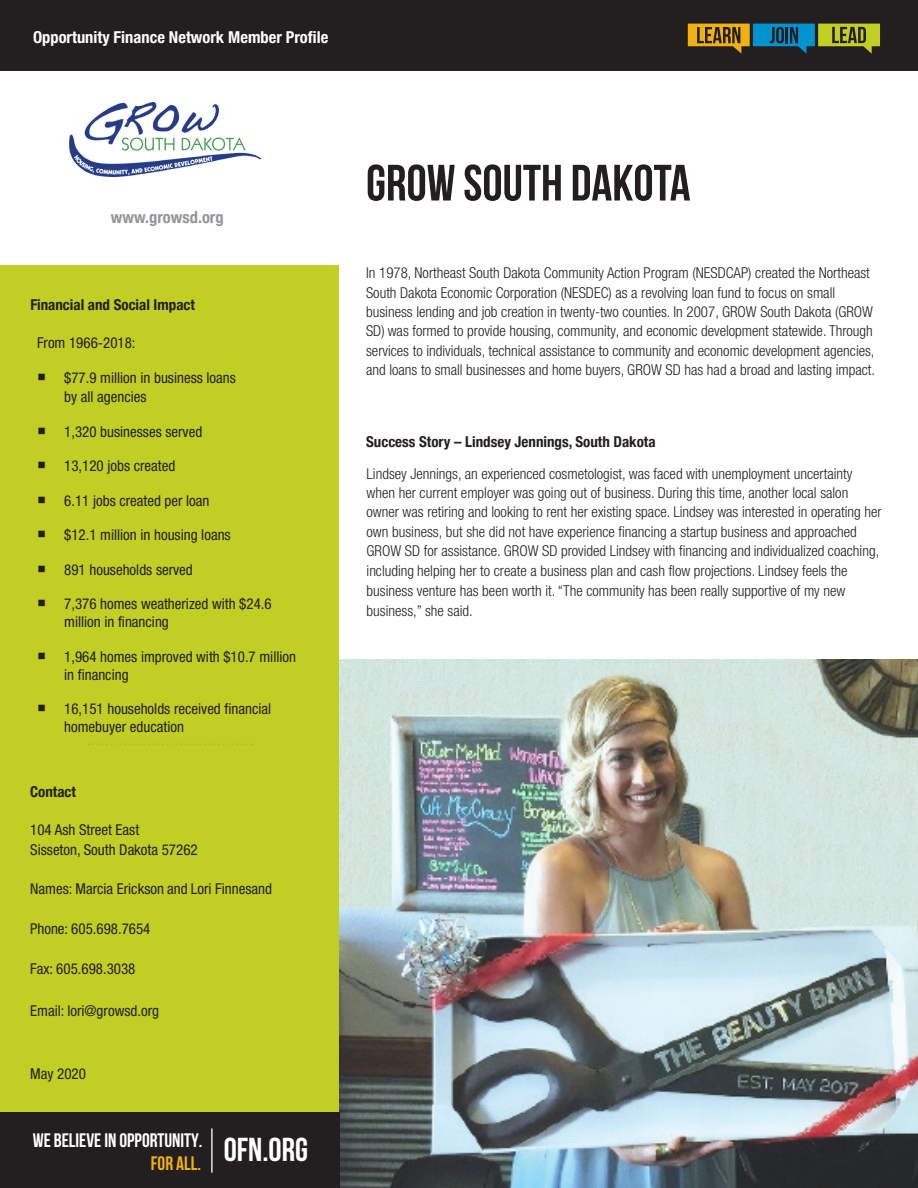
<style>
.page{position:relative;width:918px;height:1188px;background:#fff}
.page>*{position:absolute;margin:0;border:0;box-sizing:border-box;transform-origin:0 0}
.t1{font:51px "Bebas Neue";color:#231f20}
.t2{font:19.5px/23.4px "Bebas Neue";color:#fff}
.t3{font:700 condensed 16.5px "Helvetica Neue LT Std";color:#fff}
.t4{font:700 condensed 16.5px "Helvetica Neue";color:#939598}
.t5{font:300 condensed 15px/19.5px "Helvetica Neue LT Std";color:#231f20}
.t6{font:condensed 15px/18px "Helvetica Neue LT Std";color:#231f20}
.t7{font:700 condensed 15px "Helvetica Neue";color:#231f20}
.s1{color:#efb211}
</style>
<div class="page">
<img style="left:339px;top:660px;width:579px;height:528px">
<div style="left:0;top:266px;width:339px;height:878px;background:#c1ce23"></div>
<div style="left:0;top:0;width:918px;height:70px;background:#231f20"></div>
<svg style="left:688px;top:24px;width:192px;height:30px"></svg>
<div style="left:0;top:1112px;width:339px;height:76px;background:#231f20"></div>
<hr style="left:211px;top:1128px;width:2px;height:45px;background:#fff">
<svg style="left:88px;top:743px;width:164px;height:2px"></svg>
<img style="left:69px;top:102px;width:191px;height:74px">
<p class="t3" style="left:33px;top:27px;width:297px">Opportunity Finance Network Member Profile</p>
<p class="t4" style="left:111px;top:203px;width:114px">www.growsd.org</p>
<p class="t7" style="left:30px;top:292px;width:166px">Financial and Social Impact</p>
<p class="t6" style="left:37px;top:334px;width:100px">From 1966-2018:</p>
<p class="t6" style="left:64px;top:367px;width:173px;line-height:19.5px">$77.9 million in business loans by all agencies</p>
<p class="t6" style="left:64px;top:422px;width:140px">1,320 businesses served</p>
<p class="t6" style="left:64px;top:457px;width:113px">13,120 jobs created</p>
<p class="t6" style="left:64px;top:491px;width:147px">6.11 jobs created per loan</p>
<p class="t6" style="left:64px;top:526px;width:168px">$12.1 million in housing loans</p>
<p class="t6" style="left:64px;top:560px;width:130px">891 households served</p>
<p class="t6" style="left:64px;top:595px;width:209px">7,376 homes weatherized with $24.6 million in financing</p>
<p class="t6" style="left:64px;top:647px;width:233px">1,964 homes improved with $10.7 million in financing</p>
<p class="t6" style="left:64px;top:699px;width:208px;line-height:18.8px">16,151 households received financial homebuyer education</p>
<p class="t7" style="left:30px;top:779px;width:47px">Contact</p>
<p class="t6" style="left:30px;top:819px;width:169px;line-height:20.2px">104 Ash Street East<br>Sisseton, South Dakota 57262</p>
<p class="t6" style="left:30px;top:880px;width:243px">Names: Marcia Erickson and Lori Finnesand</p>
<p class="t6" style="left:30px;top:920px;width:122px">Phone: 605.698.7654</p>
<p class="t6" style="left:30px;top:960px;width:107px">Fax: 605.698.3038</p>
<p class="t6" style="left:30px;top:1001px;width:130px">Email: lori@growsd.org</p>
<p class="t6" style="left:30px;top:1064px;width:57px">May 2020</p>
<h2 class="t2" style="left:151px;top:1128px;width:159px;text-indent:-118px">WE BELIEVE IN OPPORTUNITY.<br><span class="s1">FOR ALL.</span> <sup>OFN.ORG</sup></h2>
<h1 class="t1" style="left:366px;top:155px;width:326px">GROW SOUTH DAKOTA</h1>
<p class="t5" style="left:366px;top:263px;width:508px;line-height:19px">In 1978, Northeast South Dakota Community Action Program (NESDCAP) created the Northeast South Dakota Economic Corporation (NESDEC) as a revolving loan fund to focus on small business lending and job creation in twenty-two counties. In 2007, GROW South Dakota (GROW SD) was formed to provide housing, community, and economic development statewide. Through</p>
<p class="t5" style="left:366px;top:342px;width:511px;line-height:18.3px">services to individuals, technical assistance to community and economic development agencies, and loans to small businesses and home buyers, GROW SD has had a broad and lasting impact.</p>
<p class="t7" style="left:366px;top:430px;width:291px">Success Story – Lindsey Jennings, South Dakota</p>
<p class="t5" style="left:367px;top:464px;width:517px">Lindsey Jennings, an experienced cosmetologist, was faced with unemployment uncertainty when her current employer was going out of business. During this time, another local salon owner was retiring and looking to rent her existing space. Lindsey was interested in operating her own business, but she did not have experience financing a startup business and approached GROW SD for assistance. GROW SD provided Lindsey with financing and individualized coaching, including helping her to create a business plan and cash flow projections. Lindsey feels the business venture has been worth it. “The community has been really supportive of my new business,” she said.</p>
</div>
